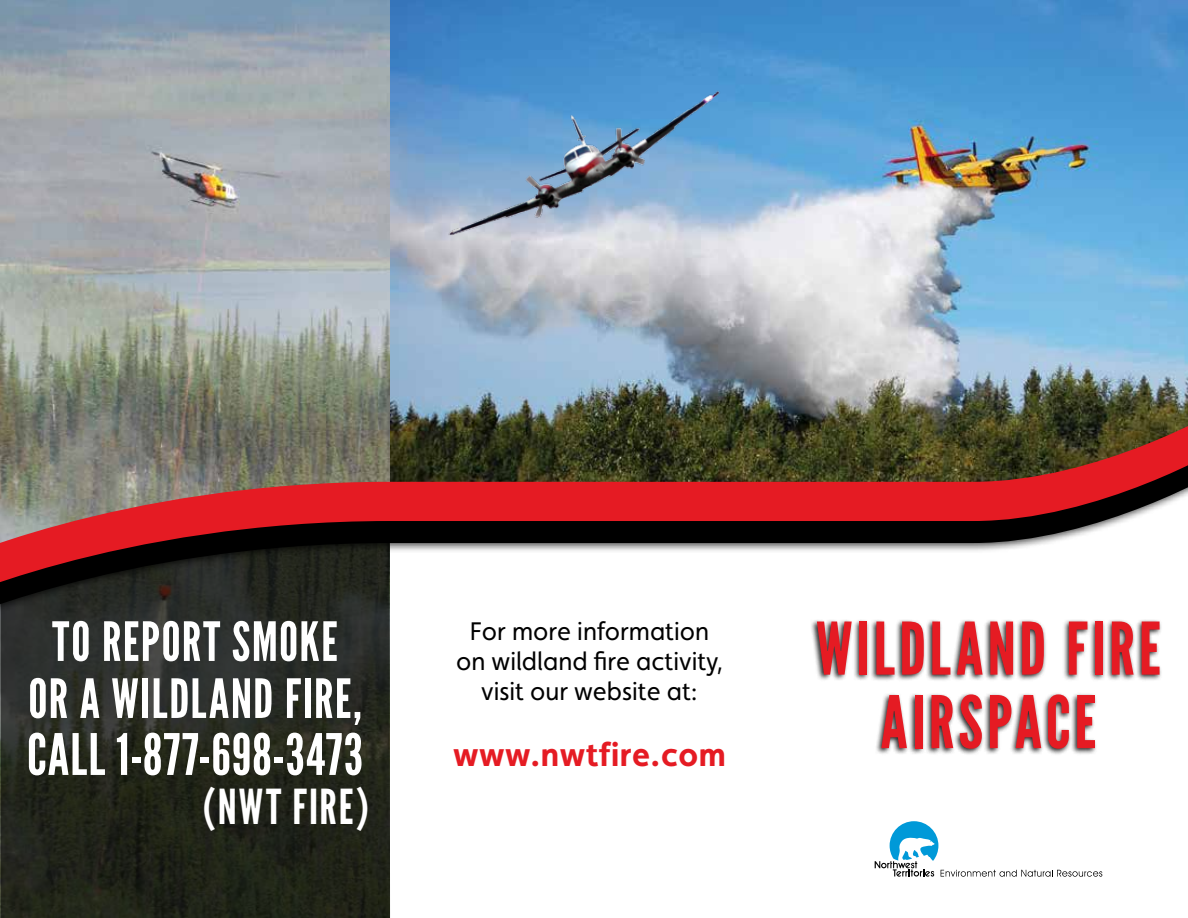
<style>
.page{position:relative;width:1188px;height:918px;background:#fff}
.page>*{position:absolute;margin:0;border:0;box-sizing:border-box;transform-origin:0 0}
.t1{font:72.3px/73.5px "League Gothic";letter-spacing:.05em;color:#e51b23;text-align:center}
.t2{font:57px "League Gothic";letter-spacing:.02em;color:#fff}
.t3{font:54px/57px "League Gothic";letter-spacing:.025em;color:#fff;text-align:center}
.t4{font:48.15px "League Gothic";letter-spacing:.04em;color:#fff}
.t5{font:700 33px "Faricy New";letter-spacing:.02em;color:#e51b23}
.t6{font:25.5px/30px "Faricy New";color:#000;text-align:center}
</style>
<div class="page">
<img style="left:0;top:0;width:390px;height:407px">
<img style="left:390px;top:0;width:798px;height:407px">
<svg style="left:875px;top:821px;width:227px;height:56px"></svg>
<svg style="left:0;top:638px;width:390px;height:280px;background:#25281f"></svg>
<div style="left:810px;top:619px;width:352px;height:137px;background:#000;opacity:.85"></div>
<img style="left:443px;top:9px;width:284px;height:254px">
<div style="left:0;top:424px;width:1188px;height:214px;background:#000;opacity:.75"></div>
<svg style="left:0;top:606px;width:1188px;height:22px"></svg>
<svg style="left:0;top:407px;width:1188px;height:199px"></svg>
<h3 class="t3" style="left:28px;top:614px;width:335px">TO REPORT SMOKE<br>OR A WILDLAND FIRE,</h3>
<h2 class="t2" style="left:27px;top:722px;width:338px">CALL 1-877-698-3473</h2>
<h3 class="t4" style="left:203px;top:779px;width:168px">(NWT FIRE)</h3>
<p class="t6" style="left:456px;top:616px;width:268px">For more information on wildland fire activity, visit our website at:</p>
<p class="t5" style="left:453px;top:734px;width:274px">www.nwtfire.com</p>
<h1 class="t1" style="left:816px;top:613px;width:346px">WILDLAND FIRE<br>AIRSPACE</h1>
</div>
